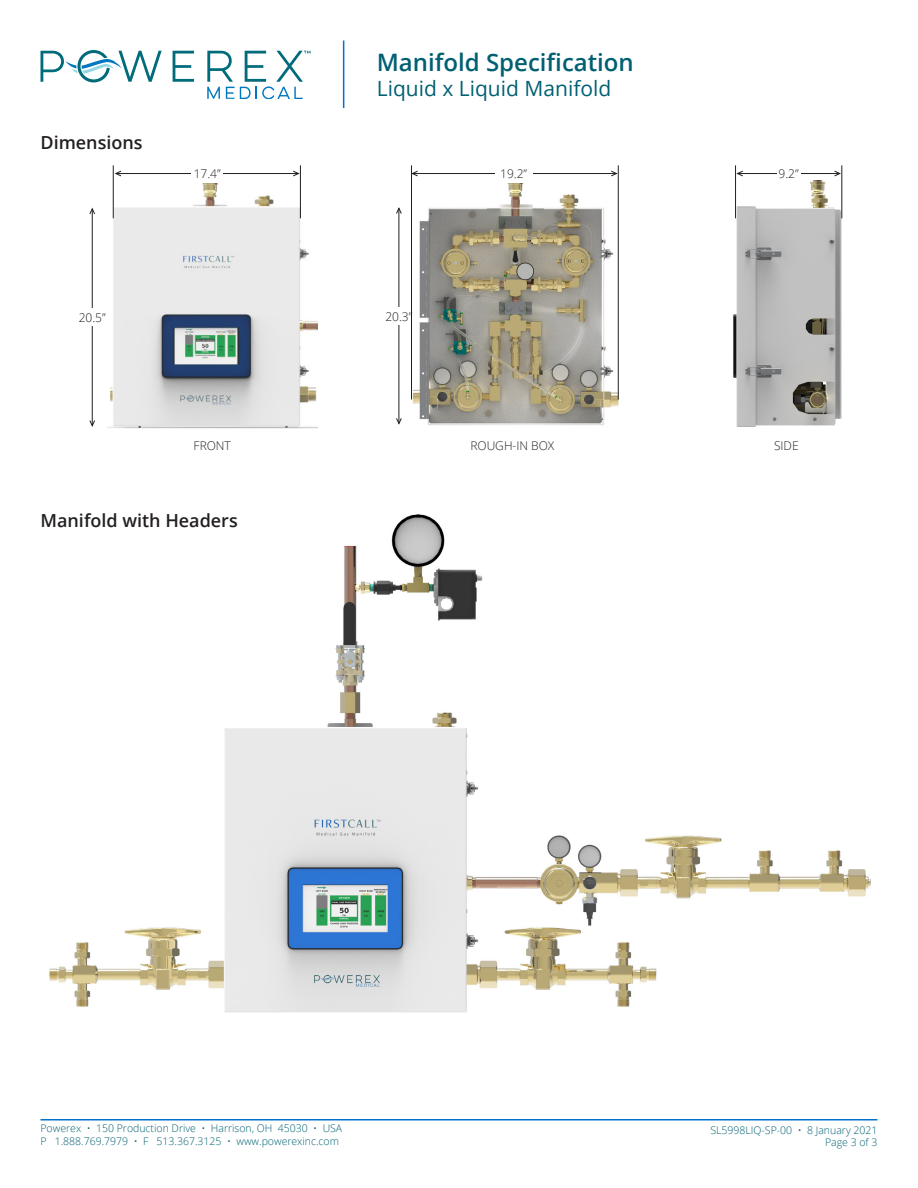
<style>
.page{position:relative;width:918px;height:1188px;background:#fff}
.page>*{position:absolute;margin:0;border:0;box-sizing:border-box;transform-origin:0 0}
.t1{font:600 24px "Open Sans";color:#006072}
.t2{font:21px "Open Sans";color:#006072}
.t3{font:600 18px "Open Sans";color:#231f20}
.t4{font:300 12px "Open Sans";color:#231f20}
.t5{font:300 10.5px/12.6px "Open Sans";color:#006072}
</style>
<div class="page">
<svg style="left:173px;top:51px;width:21px;height:31px"></svg>
<svg style="left:207px;top:51px;width:103px;height:48px"></svg>
<svg style="left:40px;top:50px;width:122px;height:32px"></svg>
<hr style="left:343px;top:40px;width:1px;height:68px;background:#0073ce">
<hr style="left:40px;top:1119px;width:838px;height:1px;background:#0073ce">
<img style="left:107px;top:182px;width:210px;height:246px">
<img style="left:49px;top:514px;width:822px;height:499px">
<img style="left:412px;top:183px;width:207px;height:242px">
<hr style="left:413px;top:173px;width:203px;height:1px;background:#231f20">
<svg style="left:611px;top:170px;width:7px;height:7px"></svg>
<svg style="left:412px;top:170px;width:6px;height:7px"></svg>
<div style="left:495px;top:165px;width:37px;height:18px;background:#fff"></div>
<hr style="left:399px;top:209px;width:1px;height:214px;background:#231f20">
<svg style="left:396px;top:207px;width:6px;height:7px"></svg>
<svg style="left:396px;top:417px;width:6px;height:8px"></svg>
<div style="left:382px;top:307px;width:34px;height:18px;background:#fff"></div>
<hr style="left:618px;top:165px;width:1px;height:235px;background:#231f20">
<hr style="left:411px;top:165px;width:1px;height:235px;background:#231f20">
<hr style="left:117px;top:173px;width:181px;height:1px;background:#231f20">
<svg style="left:293px;top:170px;width:7px;height:7px"></svg>
<svg style="left:114px;top:170px;width:8px;height:7px"></svg>
<div style="left:191px;top:165px;width:32px;height:18px;background:#fff"></div>
<hr style="left:92px;top:209px;width:1px;height:216px;background:#231f20">
<svg style="left:89px;top:207px;width:6px;height:8px"></svg>
<svg style="left:89px;top:420px;width:6px;height:7px"></svg>
<div style="left:75px;top:308px;width:35px;height:18px;background:#fff"></div>
<hr style="left:300px;top:165px;width:1px;height:53px;background:#231f20">
<hr style="left:113px;top:165px;width:1px;height:53px;background:#231f20">
<img style="left:733px;top:180px;width:110px;height:247px">
<hr style="left:841px;top:165px;width:1px;height:53px;background:#231f20">
<hr style="left:738px;top:173px;width:101px;height:1px;background:#231f20">
<svg style="left:834px;top:170px;width:8px;height:7px"></svg>
<svg style="left:736px;top:170px;width:7px;height:7px"></svg>
<div style="left:777px;top:165px;width:23px;height:18px;background:#fff"></div>
<hr style="left:735px;top:165px;width:1px;height:53px;background:#231f20">
<h3 class="t3" style="left:40px;top:130px;width:104px">Dimensions</h3>
<p class="t4" style="left:194px;top:166px;width:29px">17.4”</p>
<h1 class="t1" style="left:377px;top:46px;width:259px">Manifold Specification</h1>
<h2 class="t2" style="left:377px;top:74px;width:236px">Liquid x Liquid Manifold</h2>
<p class="t4" style="left:500px;top:166px;width:29px">19.2”</p>
<p class="t4" style="left:779px;top:166px;width:22px">9.2”</p>
<p class="t4" style="left:79px;top:309px;width:29px">20.5”</p>
<p class="t4" style="left:385px;top:308px;width:29px">20.3”</p>
<p class="t4" style="left:194px;top:438px;width:39px">FRONT</p>
<p class="t4" style="left:774px;top:438px;width:26px">SIDE</p>
<p class="t4" style="left:470px;top:438px;width:86px">ROUGH-IN BOX</p>
<h3 class="t3" style="left:40px;top:508px;width:199px">Manifold with Headers</h3>
<p class="t5" style="left:40px;top:1122px;width:303px">Powerex • 150 Production Drive • Harrison, OH 45030 • USA<br>P 1.888.769.7979 • F 513.367.3125 • www.powerexinc.com</p>
<p class="t5" style="left:710px;top:1123px;width:169px;text-align:right">SL5998LIQ-SP-00 • 8 January 2021<br>Page 3 of 3</p>
</div>
